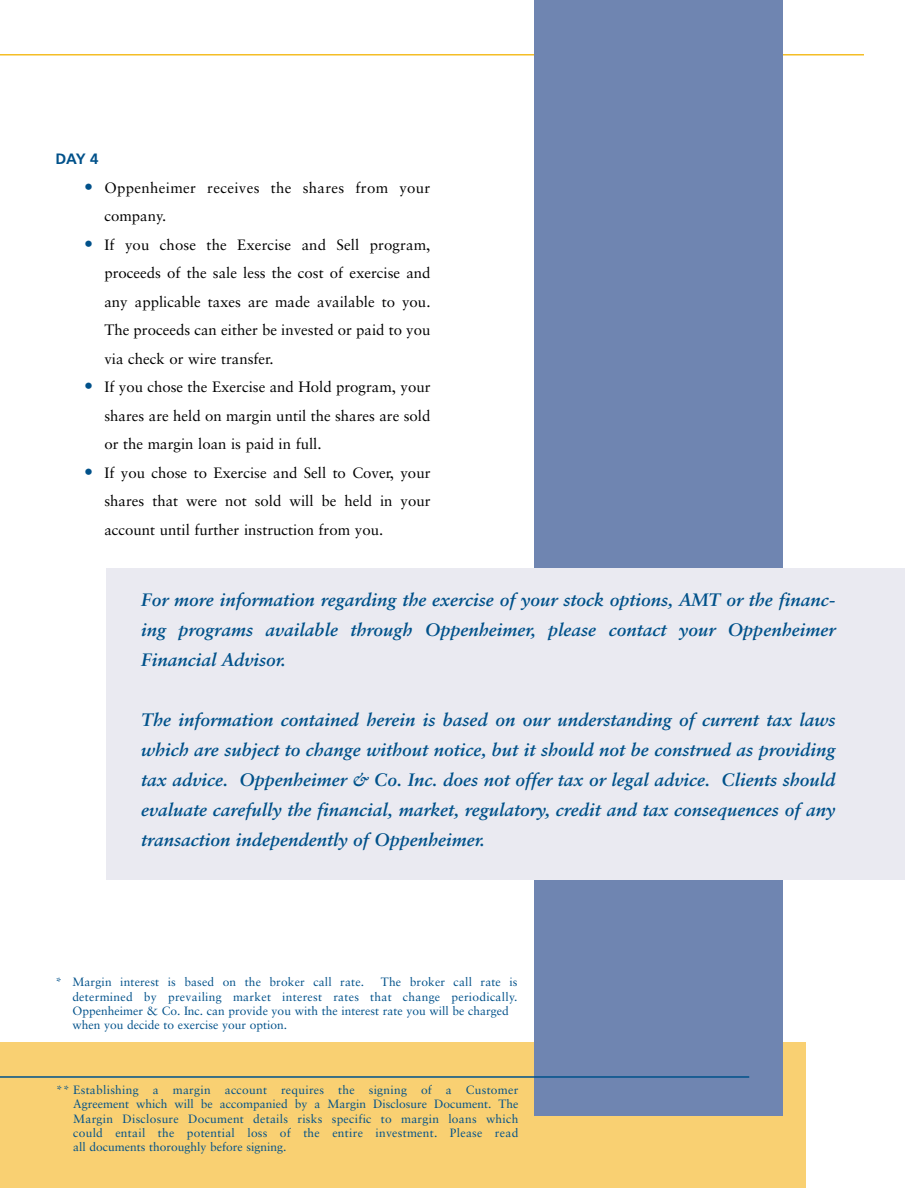
<style>
.page{position:relative;width:918px;height:1188px;background:#fff}
.page>*{position:absolute;margin:0;border:0;box-sizing:border-box;transform-origin:0 0}
.t1{font:italic 700 18px/30px "Sabon";color:#00518a;text-align:justify}
.t2{font:15px/28.5px "Sabon";color:#000;text-align:justify}
.t3{font:15px/28.5px "Sabon";letter-spacing:.02em;color:#000}
.t4{font:700 15px "Frutiger";color:#00518a}
.t5{font:12px/14.4px "Sabon";letter-spacing:.01em;color:#00518a}
.s1{font-weight:700;font-size:18px;color:#00518a}
</style>
<div class="page">
<div style="left:0;top:1042px;width:806px;height:146px;background:#f9d072"></div>
<hr style="left:0;top:54px;width:864px;height:2px;background:#f4be26">
<div style="left:535px;top:0;width:248px;height:1115px;background:#6f85b1"></div>
<div style="left:106px;top:568px;width:798px;height:312px;background:#eaeaf1"></div>
<hr style="left:0;top:1076px;width:749px;height:2px;background:#00518a">
<p class="t4" style="left:56px;top:153px;width:45px">DAY 4</p>
<p class="t3" style="left:104px;top:175px;width:328px;text-indent:-20px"><span class="s1">•</span> Oppenheimer receives the shares from your company.</p>
<p class="t2" style="left:104px;top:232px;width:328px;text-indent:-20px"><span class="s1">•</span> If you chose the Exercise and Sell program, proceeds of the sale less the cost of exercise and any applicable taxes are made available to you.<br>The proceeds can either be invested or paid to you via check or wire transfer.</p>
<p class="t2" style="left:104px;top:374px;width:328px;text-indent:-20px"><span class="s1">•</span> If you chose the Exercise and Hold program, your shares are held on margin until the shares are sold or the margin loan is paid in full.</p>
<p class="t2" style="left:104px;top:460px;width:328px;text-indent:-20px"><span class="s1">•</span> If you chose to Exercise and Sell to Cover, your shares that were not sold will be held in your account until further instruction from you.</p>
<h1 class="t1" style="left:141px;top:586px;width:696px">For more information regarding the exercise of your stock options, AMT or the financ&shy;ing programs available through Oppenheimer, please contact your Oppenheimer Financial Advisor.</h1>
<p class="t1" style="left:141px;top:706px;width:696px">The information contained herein is based on our understanding of current tax laws which are subject to change without notice, but it should not be construed as providing tax advice. Oppenheimer &amp; Co. Inc. does not offer tax or legal advice. Clients should evaluate carefully the financial, market, regulatory, credit and tax consequences of any transaction independently of Oppenheimer.</p>
<p class="t5" style="left:56px;top:976px;width:310px">* Margin interest is based on the broker call rate.</p>
<p class="t5" style="left:72px;top:976px;width:447px;text-indent:309px">The broker call rate is determined by prevailing market interest rates that change periodically.<br>Oppenheimer &amp; Co. Inc. can provide you with the interest rate you will be charged when you decide to exercise your option.</p>
<p class="t5" style="left:73px;top:1083px;width:447px;text-align:justify;text-indent:-17px">** Establishing a margin account requires the signing of a Customer Agreement which will be accompanied by a Margin Disclosure Document. The Margin Disclosure Document details risks specific to margin loans which could entail the potential loss of the entire investment. Please read all documents thoroughly before signing.</p>
</div>
